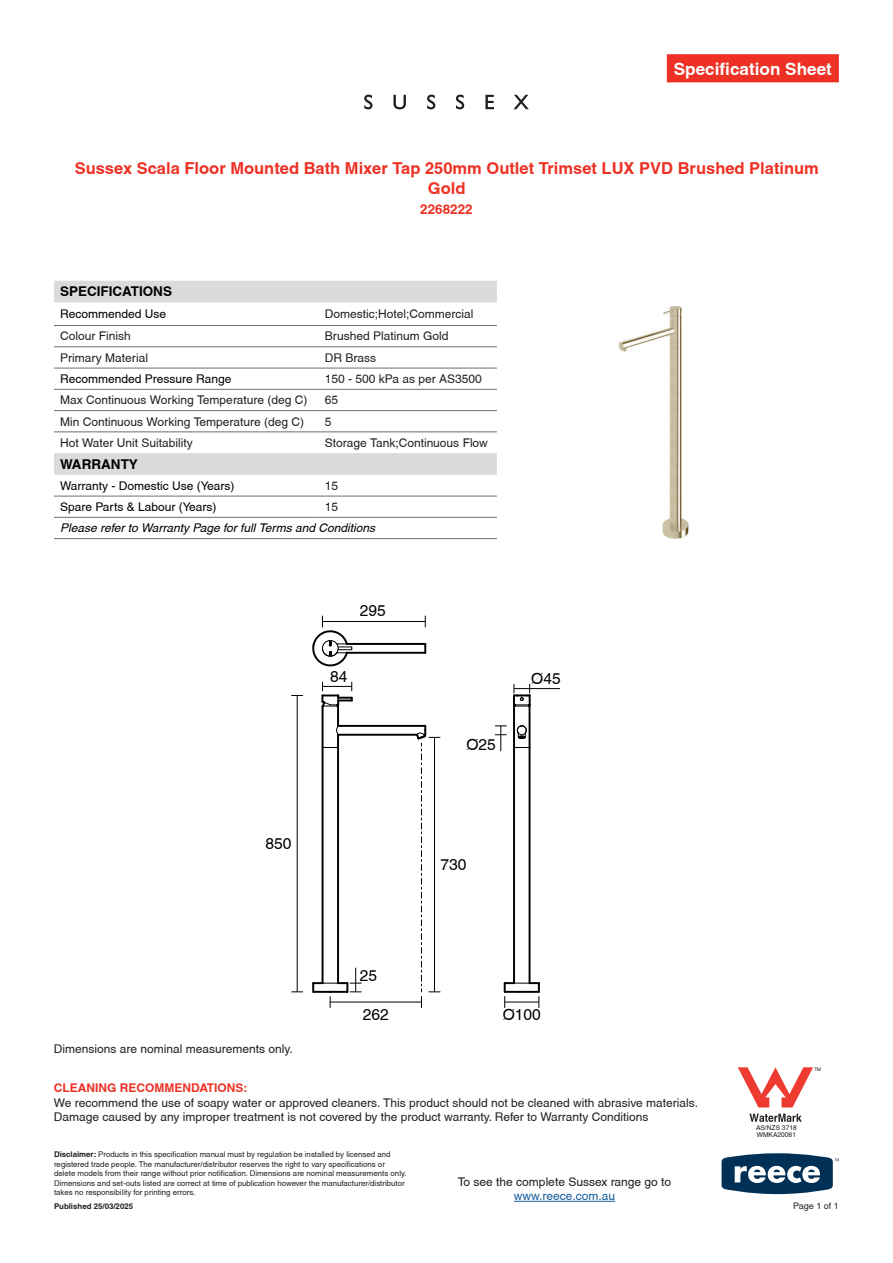
<style>
.page{position:relative;width:893px;height:1263px;background:#fff}
.page>*{position:absolute;margin:0;border:0;box-sizing:border-box;transform-origin:0 0}
.t1{font:700 17.1px "Helvetica";color:#fff}
.t2{font:700 16.5px/19.8px "Helvetica";color:#ee3124;text-align:center}
.t3{font:15.6px "Helvetica";color:#000}
.t4{font:700 13.5px "Helvetica";color:#000}
.t5{font:700 13.5px "Helvetica";color:#ee3124}
.t6{font:12px/14.4px "Helvetica";color:#231f20}
.t7{font:12px "Helvetica";color:#000}
.t8{font:italic 12px "Helvetica";color:#000}
.t9{font:700 12px "Helvetica";color:#ee3124}
.t10{font:12px "Helvetica";color:#175d9e}
.t11{font:9px "Helvetica";color:#231f20}
.t12{font:7.8px/9.4px "Helvetica";color:#231f20}
.t13{font:700 7.8px "Helvetica";color:#231f20}
.t14{font:6.6px "Helvetica";color:#231f20}
.t15{font:4.65px "Helvetica";color:#231f20}
.s1{font-weight:700}
</style>
<div class="page">
<svg style="left:722px;top:1153px;width:117px;height:41px"></svg>
<div style="left:667px;top:54px;width:172px;height:28px;background:#ee3124"></div>
<svg style="left:515px;top:747px;width:14px;height:1px"></svg>
<hr style="left:529px;top:747px;width:1px;height:236px;background:#000">
<hr style="left:513px;top:747px;width:2px;height:236px;background:#000">
<hr style="left:513px;top:706px;width:2px;height:41px;background:#000">
<hr style="left:529px;top:706px;width:1px;height:41px;background:#000">
<hr style="left:347px;top:643px;width:78px;height:2px;background:#000">
<hr style="left:347px;top:652px;width:78px;height:2px;background:#000">
<hr style="left:338px;top:734px;width:79px;height:2px;background:#000">
<hr style="left:338px;top:725px;width:87px;height:2px;background:#000">
<hr style="left:322px;top:747px;width:1px;height:236px;background:#000">
<hr style="left:337px;top:747px;width:2px;height:236px;background:#000">
<hr style="left:322px;top:706px;width:1px;height:41px;background:#000">
<hr style="left:337px;top:706px;width:2px;height:20px;background:#000">
<svg style="left:323px;top:725px;width:16px;height:23px"></svg>
<svg style="left:424px;top:644px;width:2px;height:9px"></svg>
<svg style="left:517px;top:725px;width:10px;height:14px"></svg>
<hr style="left:330px;top:1001px;width:91px;height:1px;background:#000">
<hr style="left:297px;top:695px;width:1px;height:297px;background:#000">
<svg style="left:513px;top:684px;width:19px;height:24px"></svg>
<hr style="left:514px;top:688px;width:46px;height:1px;background:#000">
<svg style="left:495px;top:725px;width:12px;height:26px"></svg>
<svg style="left:503px;top:981px;width:37px;height:27px"></svg>
<hr style="left:505px;top:1001px;width:34px;height:1px;background:#000">
<svg style="left:312px;top:616px;width:40px;height:51px"></svg>
<hr style="left:322px;top:621px;width:103px;height:1px;background:#000">
<svg style="left:321px;top:682px;width:32px;height:26px"></svg>
<svg style="left:312px;top:968px;width:50px;height:40px"></svg>
<svg style="left:414px;top:726px;width:26px;height:282px"></svg>
<img style="left:618px;top:306px;width:71px;height:233px">
<hr style="left:514px;top:1201px;width:101px;height:1px;background:#175d9e">
<svg style="left:364px;top:95px;width:8px;height:14px"></svg>
<svg style="left:393px;top:95px;width:13px;height:14px"></svg>
<svg style="left:427px;top:95px;width:8px;height:14px"></svg>
<svg style="left:456px;top:95px;width:8px;height:14px"></svg>
<svg style="left:485px;top:95px;width:9px;height:14px"></svg>
<svg style="left:513px;top:95px;width:16px;height:14px"></svg>
<svg style="left:54px;top:281px;width:443px;height:194px"></svg>
<hr style="left:54px;top:325px;width:265px;height:1px;background:#6d6f73">
<hr style="left:319px;top:325px;width:178px;height:1px;background:#6d6f73">
<hr style="left:54px;top:347px;width:265px;height:1px;background:#6d6f73">
<hr style="left:319px;top:347px;width:178px;height:1px;background:#6d6f73">
<hr style="left:54px;top:368px;width:265px;height:1px;background:#6d6f73">
<hr style="left:319px;top:368px;width:178px;height:1px;background:#6d6f73">
<hr style="left:54px;top:496px;width:265px;height:1px;background:#6d6f73">
<hr style="left:319px;top:496px;width:178px;height:1px;background:#6d6f73">
<hr style="left:54px;top:517px;width:265px;height:1px;background:#6d6f73">
<hr style="left:319px;top:517px;width:178px;height:1px;background:#6d6f73">
<hr style="left:54px;top:538px;width:265px;height:1px;background:#6d6f73">
<hr style="left:319px;top:538px;width:178px;height:1px;background:#6d6f73">
<hr style="left:54px;top:389px;width:265px;height:1px;background:#6d6f73">
<hr style="left:319px;top:389px;width:178px;height:1px;background:#6d6f73">
<hr style="left:54px;top:410px;width:265px;height:1px;background:#6d6f73">
<hr style="left:319px;top:410px;width:178px;height:1px;background:#6d6f73">
<hr style="left:54px;top:432px;width:265px;height:1px;background:#6d6f73">
<hr style="left:319px;top:432px;width:178px;height:1px;background:#6d6f73">
<svg style="left:738px;top:1067px;width:75px;height:40px"></svg>
<svg style="left:749px;top:1114px;width:53px;height:8px"></svg>
<h1 class="t1" style="left:674px;top:59px;width:160px">Specification Sheet</h1>
<h2 class="t2" style="left:75px;top:158px;width:746px">Sussex Scala Floor Mounted Bath Mixer Tap 250mm Outlet Trimset LUX PVD Brushed Platinum<br>Gold</h2>
<p class="t5" style="left:420px;top:201px;width:54px">2268222</p>
<p class="t4" style="left:60px;top:283px;width:114px">SPECIFICATIONS</p>
<p class="t7" style="left:60px;top:307px;width:108px">Recommended Use</p>
<p class="t6" style="left:325px;top:307px;width:150px">Domestic;Hotel;Commercial</p>
<p class="t6" style="left:60px;top:329px;width:72px">Colour Finish</p>
<p class="t6" style="left:325px;top:329px;width:125px">Brushed Platinum Gold</p>
<p class="t6" style="left:60px;top:350px;width:90px">Primary Material</p>
<p class="t6" style="left:325px;top:350px;width:53px">DR Brass</p>
<p class="t7" style="left:60px;top:372px;width:173px">Recommended Pressure Range</p>
<p class="t6" style="left:325px;top:372px;width:158px">150 - 500 kPa as per AS3500</p>
<p class="t6" style="left:60px;top:393px;width:249px">Max Continuous Working Temperature (deg C)</p>
<p class="t6" style="left:325px;top:393px;width:15px">65</p>
<p class="t6" style="left:60px;top:414px;width:246px">Min Continuous Working Temperature (deg C)</p>
<p class="t6" style="left:325px;top:414px;width:8px">5</p>
<p class="t6" style="left:60px;top:435px;width:134px">Hot Water Unit Suitability</p>
<p class="t6" style="left:325px;top:435px;width:164px">Storage Tank;Continuous Flow</p>
<p class="t4" style="left:60px;top:456px;width:79px">WARRANTY</p>
<p class="t7" style="left:60px;top:479px;width:176px">Warranty - Domestic Use (Years)</p>
<p class="t6" style="left:325px;top:478px;width:15px">15</p>
<p class="t7" style="left:60px;top:500px;width:158px">Spare Parts &amp; Labour (Years)</p>
<p class="t6" style="left:325px;top:500px;width:15px">15</p>
<p class="t8" style="left:60px;top:521px;width:317px">Please refer to Warranty Page for full Terms and Conditions</p>
<h3 class="t3" style="left:360px;top:601px;width:28px">295</h3>
<h3 class="t3" style="left:330px;top:668px;width:19px">84</h3>
<h3 class="t3" style="left:265px;top:834px;width:28px">850</h3>
<h3 class="t3" style="left:466px;top:736px;width:31px">Ø25</h3>
<h3 class="t3" style="left:531px;top:669px;width:31px">Ø45</h3>
<h3 class="t3" style="left:440px;top:855px;width:28px">730</h3>
<p class="t6" style="left:54px;top:1041px;width:240px">Dimensions are nominal measurements only.</p>
<h3 class="t3" style="left:360px;top:966px;width:19px">25</h3>
<h3 class="t3" style="left:363px;top:1005px;width:28px">262</h3>
<h3 class="t3" style="left:503px;top:1005px;width:40px">Ø100</h3>
<p class="t9" style="left:54px;top:1080px;width:195px">CLEANING RECOMMENDATIONS:</p>
<p class="t6" style="left:54px;top:1095px;width:646px">We recommend the use of soapy water or approved cleaners. This product should not be cleaned with abrasive materials.<br>Damage caused by any improper treatment is not covered by the product warranty. Refer to Warranty Conditions</p>
<p class="t12" style="left:54px;top:1150px;width:354px"><span class="s1">Disclaimer:</span> Products in this specification manual must by regulation be installed by licensed and registered trade people. The manufacturer/distributor reserves the right to vary specifications or delete models from their range without prior notification. Dimensions are nominal measurements only.<br>Dimensions and set-outs listed are correct at time of publication however the manufacturer/distributor takes no responsibility for printing errors.</p>
<p class="t13" style="left:54px;top:1201px;width:81px">Published 25/03/2025</p>
<p class="t6" style="left:458px;top:1174px;width:215px">To see the complete Sussex range go to</p>
<p class="t10" style="left:514px;top:1189px;width:103px">www.reece.com.au</p>
<p class="t15" style="left:814px;top:1066px;width:8px">TM</p>
<p class="t14" style="left:756px;top:1124px;width:42px">AS/NZS 3718</p>
<p class="t14" style="left:757px;top:1131px;width:41px">WMKA20081</p>
<p class="t11" style="left:793px;top:1200px;width:47px">Page 1 of 1</p>
</div>
